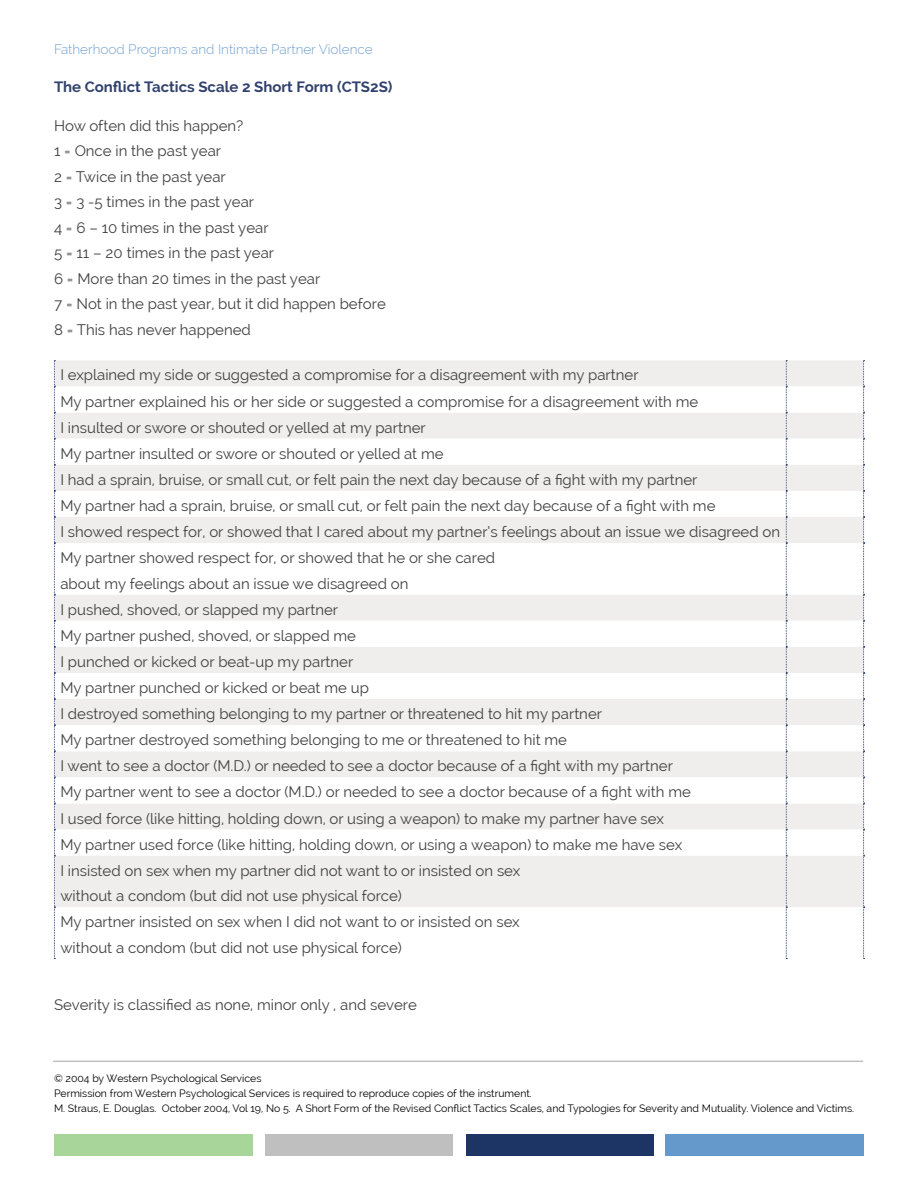
<style>
.page{position:relative;width:918px;height:1188px;background:#fff}
.page>*{position:absolute;margin:0;border:0;box-sizing:border-box;transform-origin:0 0}
.t1{font:15px/26px "Raleway";color:#414042}
.t2{font:700 15px "Raleway";color:#31426d}
.t3{font:300 13.5px "Raleway";color:#74a0cf}
.t4{font:10.5px/15px "Raleway";color:#000}
</style>
<div class="page">
<div style="left:55px;top:360px;width:808px;height:26px;background:#efeeed"></div>
<svg style="left:55px;top:386px;width:808px;height:573px"></svg>
<svg style="left:54px;top:360px;width:1px;height:599px"></svg>
<svg style="left:786px;top:360px;width:1px;height:599px"></svg>
<svg style="left:863px;top:360px;width:2px;height:599px"></svg>
<hr style="left:53px;top:1061px;width:810px;height:1px;background:#c0bfbf">
<div style="left:665px;top:1134px;width:199px;height:22px;background:#6598cb"></div>
<div style="left:466px;top:1134px;width:187px;height:22px;background:#1c3564"></div>
<div style="left:265px;top:1134px;width:188px;height:22px;background:#c0bfbf"></div>
<div style="left:54px;top:1134px;width:199px;height:22px;background:#a8d59a"></div>
<p class="t3" style="left:54px;top:41px;width:320px">Fatherhood Programs and Intimate Partner Violence</p>
<p class="t2" style="left:54px;top:78px;width:340px">The Conflict Tactics Scale 2 Short Form (CTS2S)</p>
<p class="t1" style="left:54px;top:113px;width:333px;line-height:25.5px">How often did this happen?<br>1 = Once in the past year<br>2 = Twice in the past year<br>3 = 3 -5 times in the past year<br>4 = 6 – 10 times in the past year<br>5 = 11 – 20 times in the past year<br>6 = More than 20 times in the past year<br>7 = Not in the past year, but it did happen before<br>8 = This has never happened</p>
<p class="t1" style="left:60px;top:362px;width:721px">I explained my side or suggested a compromise for a disagreement with my partner<br>My partner explained his or her side or suggested a compromise for a disagreement with me<br>I insulted or swore or shouted or yelled at my partner<br>My partner insulted or swore or shouted or yelled at me<br>I had a sprain, bruise, or small cut, or felt pain the next day because of a fight with my partner<br>My partner had a sprain, bruise, or small cut, or felt pain the next day because of a fight with me<br>I showed respect for, or showed that I cared about my partner’s feelings about an issue we disagreed on My partner showed respect for, or showed that he or she cared<br>about my feelings about an issue we disagreed on<br>I pushed, shoved, or slapped my partner<br>My partner pushed, shoved, or slapped me<br>I punched or kicked or beat-up my partner<br>My partner punched or kicked or beat me up<br>I destroyed something belonging to my partner or threatened to hit my partner<br>My partner destroyed something belonging to me or threatened to hit me<br>I went to see a doctor (M.D.) or needed to see a doctor because of a fight with my partner<br>My partner went to see a doctor (M.D.) or needed to see a doctor because of a fight with me<br>I used force (like hitting, holding down, or using a weapon) to make my partner have sex<br>My partner used force (like hitting, holding down, or using a weapon) to make me have sex<br>I insisted on sex when my partner did not want to or insisted on sex<br>without a condom (but did not use physical force)<br>My partner insisted on sex when I did not want to or insisted on sex<br>without a condom (but did not use physical force)</p>
<p class="t1" style="left:54px;top:992px;width:365px">Severity is classified as none, minor only , and severe</p>
<p class="t4" style="left:54px;top:1071px;width:802px">© 2004 by Western Psychological Services<br>Permission from Western Psychological Services is required to reproduce copies of the instrument.<br>M. Straus, E. Douglas. October 2004, Vol 19, No 5. A Short Form of the Revised Conflict Tactics Scales, and Typologies for Severity and Mutuality. Violence and Victims.</p>
</div>
